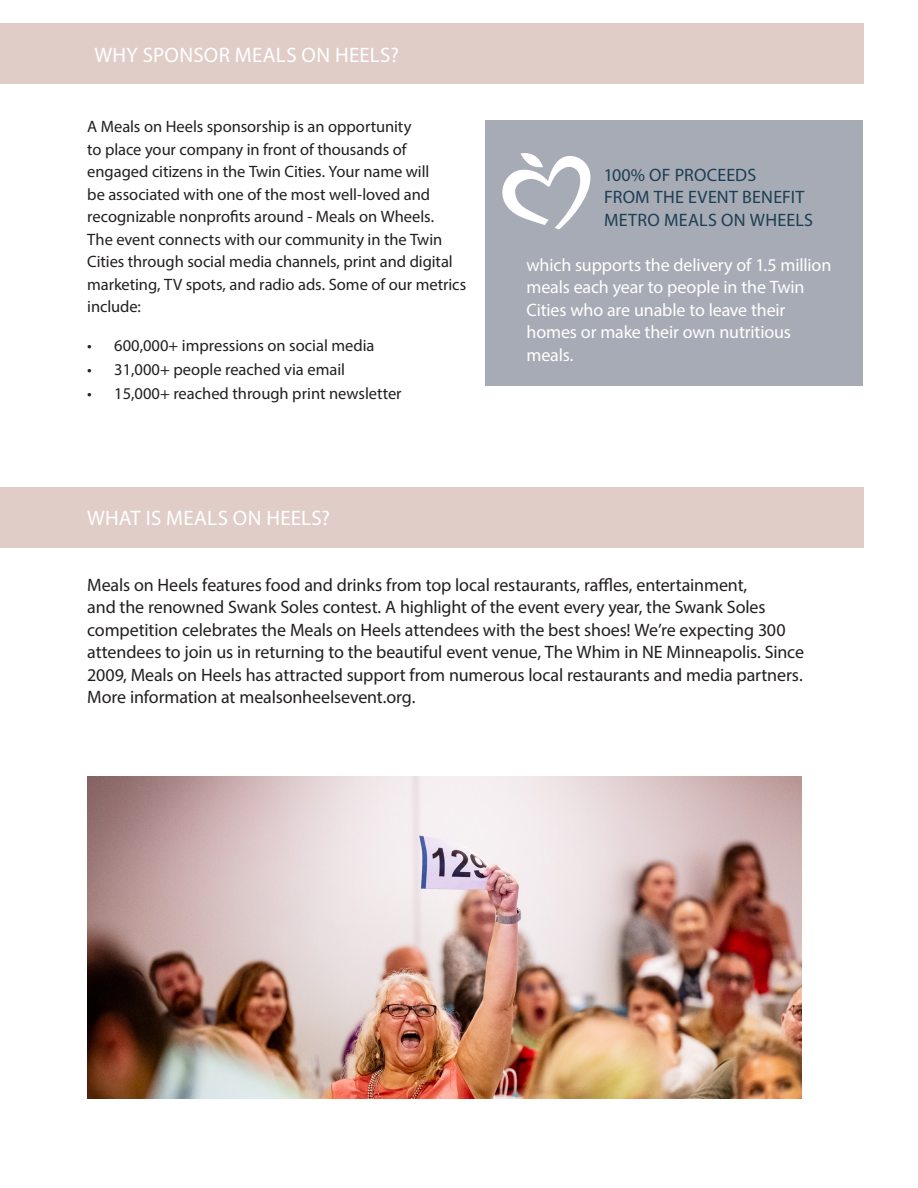
<style>
.page{position:relative;width:918px;height:1188px;background:#fff}
.page>*{position:absolute;margin:0;border:0;box-sizing:border-box;transform-origin:0 0}
.t1{font:21px "Myriad Pro";letter-spacing:.015em;color:#fff}
.t2{font:18px/22.5px "Myriad Pro";letter-spacing:-.01em;color:#231f20}
.t3{font:18px/22.5px "Myriad Pro";letter-spacing:-.01em;color:#fff}
.t4{font:18px/22.5px "Myriad Pro";letter-spacing:.015em;color:#1c3f53}
.t5{font:16.5px/22.5px "Myriad Pro";color:#231f20}
</style>
<div class="page">
<div style="left:0;top:24px;width:864px;height:60px;background:#e0cdc7"></div>
<div style="left:0;top:487px;width:864px;height:61px;background:#e0cdc7"></div>
<div style="left:485px;top:120px;width:378px;height:265px;background:#a7abb5"></div>
<svg style="left:502px;top:153px;width:89px;height:76px"></svg>
<hr style="left:917px;top:706px;width:1px;height:61px;background:#e0cdc7">
<img style="left:87px;top:777px;width:715px;height:322px">
<p class="t1" style="left:95px;top:42px;width:306px">WHY SPONSOR MEALS ON HEELS?</p>
<p class="t5" style="left:87px;top:115px;width:380px">A Meals on Heels sponsorship is an opportunity<br>to place your company in front of thousands of engaged citizens in the Twin Cities. Your name will<br>be associated with one of the most well-loved and recognizable nonprofits around - Meals on Wheels.<br>The event connects with our community in the Twin Cities through social media channels, print and digital marketing, TV spots, and radio ads. Some of our metrics include:</p>
<p class="t5" style="left:87px;top:334px;width:289px">• 600,000+ impressions on social media</p>
<p class="t5" style="left:87px;top:358px;width:259px">• 31,000+ people reached via email</p>
<p class="t5" style="left:87px;top:382px;width:316px">• 15,000+ reached through print newsletter</p>
<p class="t1" style="left:87px;top:505px;width:245px">WHAT IS MEALS ON HEELS?</p>
<p class="t4" style="left:604px;top:163px;width:211px">100% OF PROCEEDS<br>FROM THE EVENT BENEFIT<br>METRO MEALS ON WHEELS</p>
<p class="t3" style="left:526px;top:253px;width:306px">which supports the delivery of 1.5 million meals each year to people in the Twin<br>Cities who are unable to leave their homes or make their own nutritious meals.</p>
<p class="t2" style="left:87px;top:573px;width:718px">Meals on Heels features food and drinks from top local restaurants, raffles, entertainment,<br>and the renowned Swank Soles contest. A highlight of the event every year, the Swank Soles competition celebrates the Meals on Heels attendees with the best shoes! We’re expecting 300 attendees to join us in returning to the beautiful event venue, The Whim in NE Minneapolis. Since 2009, Meals on Heels has attracted support from numerous local restaurants and media partners.<br>More information at mealsonheelsevent.org.</p>
</div>
